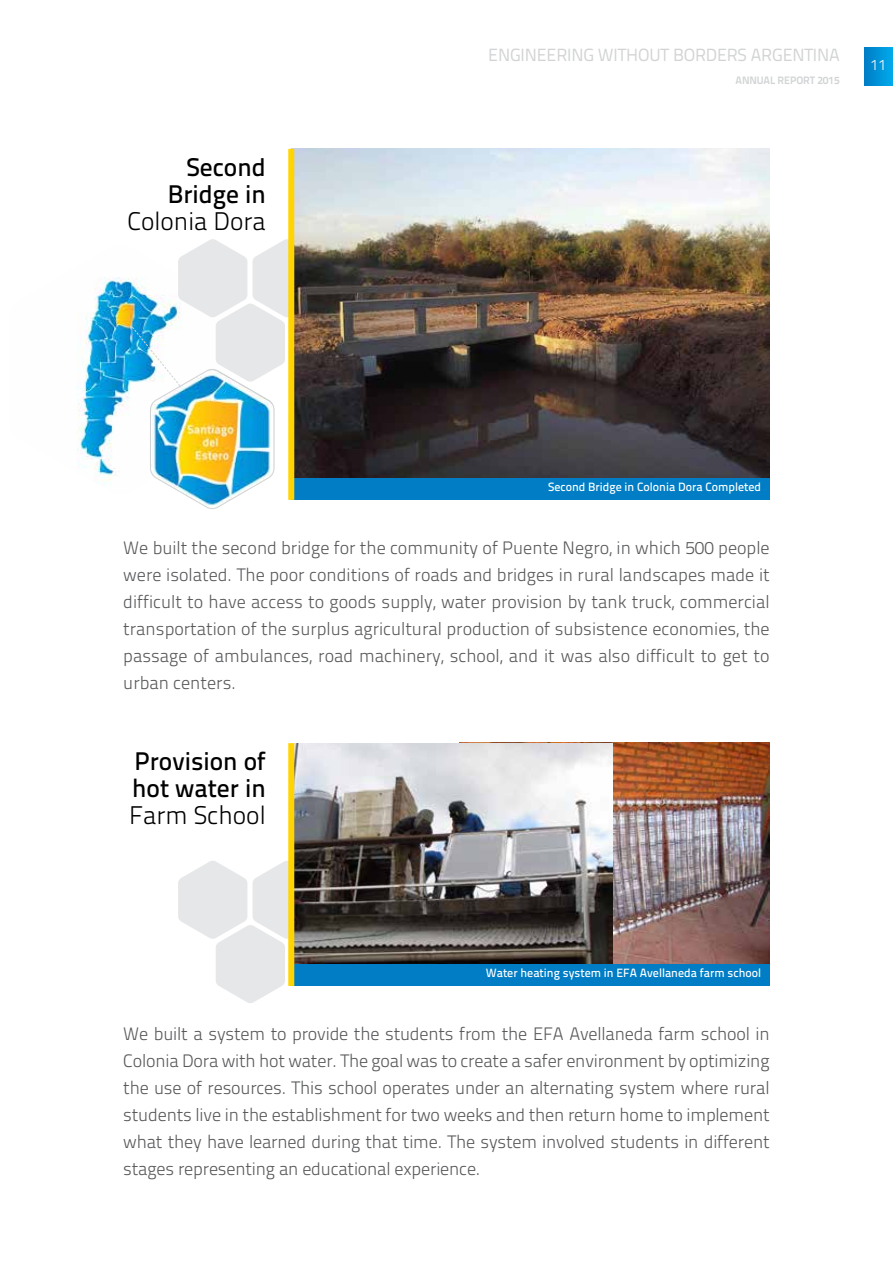
<style>
.page{position:relative;width:893px;height:1263px;background:#fff}
.page>*{position:absolute;margin:0;border:0;box-sizing:border-box;transform-origin:0 0}
.t1{font:500 25.5px/27px "Titillium Text 22 L";color:#000}
.t2{font:300 25.5px "Titillium Text 22 L";color:#000}
.t3{font:300 18px/27px "Titillium Text 22 L";letter-spacing:-.005em;color:#58595b;text-align:justify}
.t4{font:17.7px "Titillium Text 22 L";letter-spacing:-.01em;color:#d1d3d4}
.t5{font:300 15px "Titillium Text 22 L";color:#fff}
.t6{font:500 12px "Titillium Text 22 L";color:#fff}
.t7{font:700 10.8px "Titillium Text 22 L";letter-spacing:-.01em;color:#d1d3d4}
</style>
<div class="page">
<img style="left:613px;top:743px;width:157px;height:222px">
<svg style="left:178px;top:861px;width:110px;height:142px"></svg>
<img style="left:294px;top:743px;width:319px;height:222px">
<div style="left:291px;top:965px;width:479px;height:21px;background:#007dc5"></div>
<div style="left:288px;top:743px;width:6px;height:243px;background:#ffd400"></div>
<img style="left:77px;top:277px;width:54px;height:208px">
<img style="left:131px;top:239px;width:157px;height:270px">
<img style="left:294px;top:149px;width:476px;height:330px">
<div style="left:291px;top:479px;width:479px;height:21px;background:#007dc5"></div>
<div style="left:288px;top:149px;width:6px;height:351px;background:#ffd400"></div>
<div style="left:865px;top:48px;width:28px;height:38px;background:linear-gradient(to right,#007ec5,#00a9eb)"></div>
<h1 class="t1" style="left:168px;top:152px;width:100px;text-align:right">Second<br>Bridge in</h1>
<h1 class="t2" style="left:127px;top:202px;width:140px">Colonia Dora</h1>
<p class="t4" style="left:488px;top:42px;width:352px">ENGINEERING WITHOUT BORDERS ARGENTINA</p>
<p class="t7" style="left:736px;top:71px;width:106px">ANNUAL REPORT 2015</p>
<p class="t5" style="left:871px;top:54px;width:17px">11</p>
<p class="t6" style="left:548px;top:478px;width:215px">Second Bridge in Colonia Dora Completed</p>
<p class="t3" style="left:123px;top:533px;width:648px">We built the second bridge for the community of Puente Negro, in which 500 people were isolated. The poor conditions of roads and bridges in rural landscapes made it difficult to have access to goods supply, water provision by tank truck, commercial transportation of the surplus agricultural production of subsistence economies, the passage of ambulances, road machinery, school, and it was also difficult to get to urban centers.</p>
<h1 class="t1" style="left:132px;top:746px;width:135px">Provision of hot water in</h1>
<h1 class="t2" style="left:129px;top:796px;width:138px">Farm School</h1>
<p class="t6" style="left:486px;top:964px;width:277px">Water heating system in EFA Avellaneda farm school</p>
<p class="t3" style="left:123px;top:1019px;width:648px">We built a system to provide the students from the EFA Avellaneda farm school in Colonia Dora with hot water. The goal was to create a safer environment by optimizing the use of resources. This school operates under an alternating system where rural students live in the establishment for two weeks and then return home to implement what they have learned during that time. The system involved students in different stages representing an educational experience.</p>
</div>
